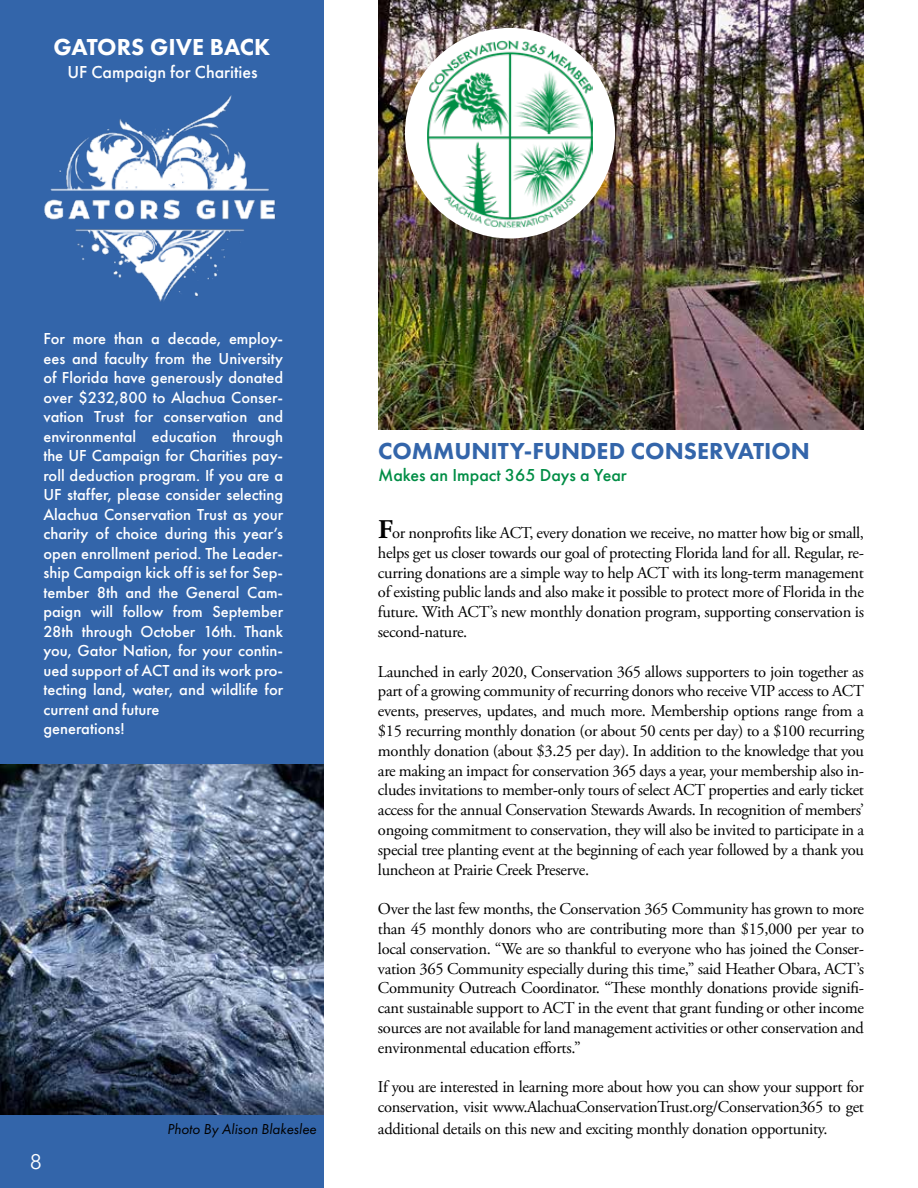
<style>
.page{position:relative;width:918px;height:1188px;background:#fff}
.page>*{position:absolute;margin:0;border:0;box-sizing:border-box;transform-origin:0 0}
.t1{font:800 24px "Futura PT";color:#3365aa}
.t2{font:800 24px "Futura PT";color:#fff}
.t3{font:21px "Avenir Next";color:#fff}
.t4{font:500 18px "Futura PT";color:#018d45}
.t5{font:500 18px "Futura PT";color:#fff}
.t6{font:16.5px/19.8px "Adobe Garamond Pro";letter-spacing:-.02em;color:#000;text-align:justify}
.t7{font:500 16.5px/19.5px "Futura PT";color:#fff}
.t8{font:italic 15px "Futura PT";color:#000}
.s1{font-weight:700;font-size:27px}
</style>
<div class="page">
<div style="left:0;top:0;width:324px;height:1188px;background:#3365aa"></div>
<img style="left:0;top:765px;width:324px;height:350px">
<img style="left:44px;top:95px;width:232px;height:207px">
<img style="left:378px;top:0;width:486px;height:429px">
<div style="left:405px;top:28px;width:210px;height:210px;background:#fff;border-radius:50%"></div>
<img style="left:427px;top:40px;width:166px;height:187px">
<h1 class="t2" style="left:54px;top:32px;width:218px">GATORS GIVE BACK</h1>
<p class="t5" style="left:67px;top:61px;width:192px">UF Campaign for Charities</p>
<p class="t7" style="left:43px;top:329px;width:241px">For more than a decade, employ&shy;ees and faculty from the University of Florida have generously donated over $232,800 to Alachua Conser&shy;vation Trust for conservation and environmental education through the UF Campaign for Charities pay&shy;roll deduction program. If you are a UF staffer, please consider selecting Alachua Conservation Trust as your charity of choice during this year’s open enrollment period. The Leader&shy;ship Campaign kick off is set for Sep&shy;tember 8th and the General Cam&shy;paign will follow from September 28th through October 16th. Thank you, Gator Nation, for your contin&shy;ued support of ACT and its work pro&shy;tecting land, water, and wildlife for current and future<br>generations!</p>
<p class="t3" style="left:30px;top:1143px;width:14px">8</p>
<p class="t8" style="left:167px;top:1121px;width:151px">Photo By Alison Blakeslee</p>
<h1 class="t1" style="left:378px;top:436px;width:434px">COMMUNITY-FUNDED CONSERVATION</h1>
<p class="t4" style="left:378px;top:465px;width:250px">Makes an Impact 365 Days a Year</p>
<p class="t6" style="left:378px;top:523px;width:488px"><span class="s1">F</span>or nonprofits like ACT, every donation we receive, no matter how big or small, helps get us closer towards our goal of protecting Florida land for all. Regular, re&shy;curring donations are a simple way to help ACT with its long-term management of existing public lands and also make it possible to protect more of Florida in the future. With ACT’s new monthly donation program, supporting conservation is second-nature.</p>
<p class="t6" style="left:378px;top:662px;width:488px">Launched in early 2020, Conservation 365 allows supporters to join together as part of a growing community of recurring donors who receive VIP access to ACT events, preserves, updates, and much more. Membership options range from a $15 recurring monthly donation (or about 50 cents per day) to a $100 recurring monthly donation (about $3.25 per day). In addition to the knowledge that you are making an impact for conservation 365 days a year, your membership also in&shy;cludes invitations to member-only tours of select ACT properties and early ticket access for the annual Conservation Stewards Awards. In recognition of members’ ongoing commitment to conservation, they will also be invited to participate in a special tree planting event at the beginning of each year followed by a thank you luncheon at Prairie Creek Preserve.</p>
<p class="t6" style="left:378px;top:900px;width:488px">Over the last few months, the Conservation 365 Community has grown to more than 45 monthly donors who are contributing more than $15,000 per year to local conservation. “We are so thankful to everyone who has joined the Conser&shy;vation 365 Community especially during this time,” said Heather Obara, ACT’s Community Outreach Coordinator. “These monthly donations provide signifi&shy;cant sustainable support to ACT in the event that grant funding or other income sources are not available for land management activities or other conservation and environmental education efforts.”</p>
<p class="t6" style="left:378px;top:1078px;width:488px">If you are interested in learning more about how you can show your support for conservation, visit www.AlachuaConservationTrust.org/Conservation365 to get</p>
<p class="t6" style="left:378px;top:1119px;width:451px">additional details on this new and exciting monthly donation opportunity.</p>
</div>
